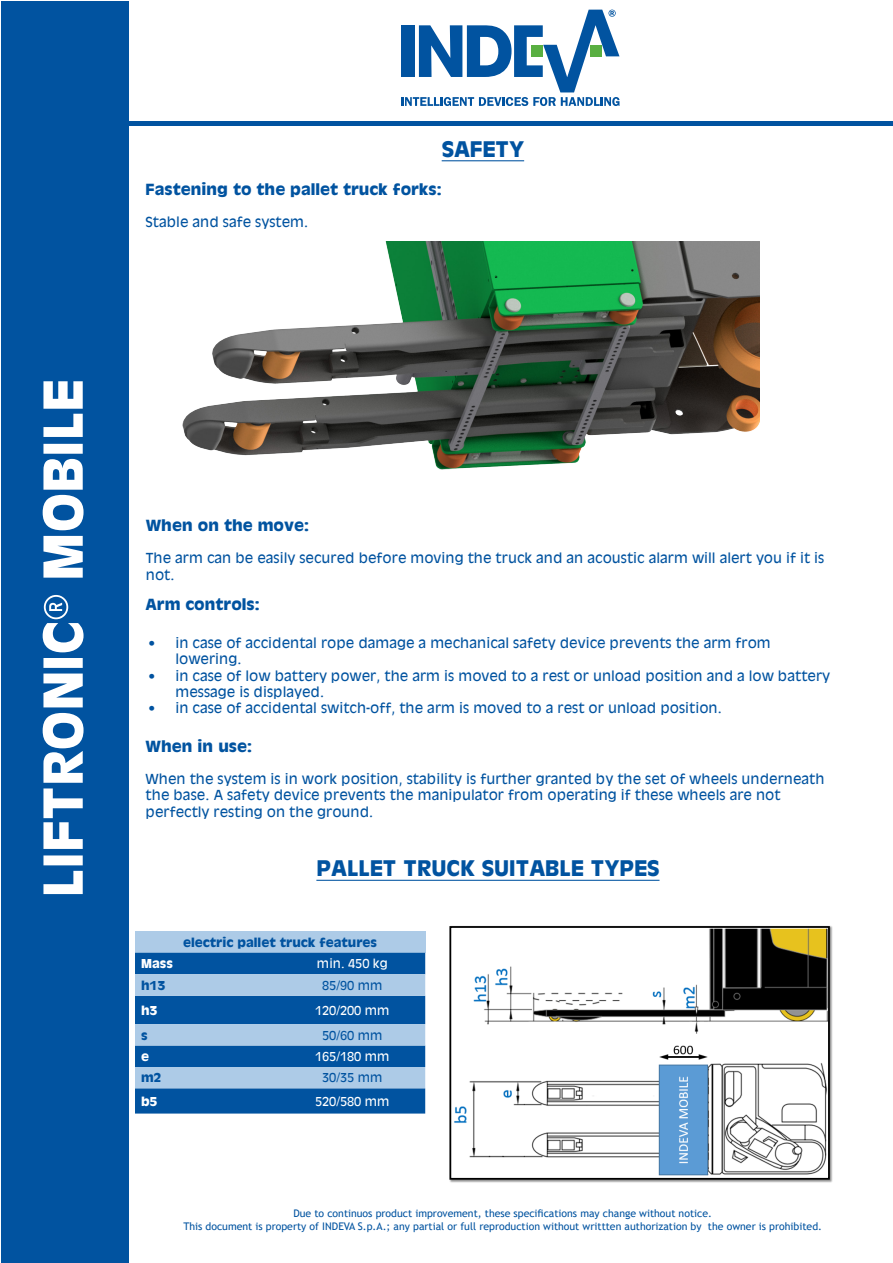
<style>
.page{position:relative;width:893px;height:1263px;background:#fff}
.page>*{position:absolute;margin:0;border:0;box-sizing:border-box;transform-origin:0 0}
.t1{font:700 52.5px "Antique Olive";color:#fff}
.t2{font:700 21px "Antique Olive";color:#0153a0}
.t3{font:700 15px "Antique Olive";color:#0153a0}
.t4{font:13.5px/16.2px "Antique Olive";color:#0153a0}
.t5{font:12px "Antique Olive";color:#fff}
.t6{font:700 12px "Antique Olive";color:#0153a0}
.t7{font:12px "Antique Olive";color:#0153a0}
.t8{font:700 12px "Antique Olive";color:#fff}
.t9{font:10.5px/13.5px "Trebuchet MS";color:#0153a0;text-align:center}
</style>
<div class="page">
<div style="left:1px;top:1px;width:128px;height:1262px;background:#0153a0"></div>
<hr style="left:128px;top:121px;width:765px;height:4px;background:#0153a0">
<svg style="left:401px;top:10px;width:218px;height:96px"></svg>
<img style="left:182px;top:242px;width:578px;height:228px">
<hr style="left:316px;top:880px;width:343px;height:1px;background:#0153a0">
<div style="left:135px;top:931px;width:290px;height:22px;background:#adcbe7"></div>
<svg style="left:135px;top:953px;width:290px;height:160px;background:#4784bd"></svg>
<img style="left:452px;top:929px;width:375px;height:248px">
<div style="left:449px;top:926px;width:381px;height:254px;border:2px solid #000"></div>
<hr style="left:442px;top:160px;width:82px;height:1px;background:#0153a0">
<p class="t2" style="left:442px;top:135px;width:84px">SAFETY</p>
<p class="t3" style="left:146px;top:179px;width:298px">Fastening to the pallet truck forks:</p>
<p class="t4" style="left:146px;top:214px;width:164px">Stable and safe system.</p>
<p class="t1" style="left:28px;top:897px;width:520px;rotate:-90deg">LIFTRONIC® MOBILE</p>
<p class="t3" style="left:146px;top:515px;width:165px">When on the move:</p>
<p class="t4" style="left:146px;top:550px;width:680px">The arm can be easily secured before moving the truck and an acoustic alarm will alert you if it is not.</p>
<p class="t3" style="left:146px;top:595px;width:116px">Arm controls:</p>
<p class="t4" style="left:175px;top:635px;width:597px;text-indent:-27px">• in case of accidental rope damage a mechanical safety device prevents the arm from lowering.</p>
<p class="t4" style="left:175px;top:667px;width:656px;text-indent:-27px">• in case of low battery power, the arm is moved to a rest or unload position and a low battery message is displayed.</p>
<p class="t4" style="left:148px;top:699px;width:575px">• in case of accidental switch-off, the arm is moved to a rest or unload position.</p>
<p class="t3" style="left:146px;top:736px;width:108px">When in use:</p>
<p class="t4" style="left:146px;top:771px;width:681px">When the system is in work position, stability is further granted by the set of wheels underneath the base. A safety device prevents the manipulator from operating if these wheels are not perfectly resting on the ground.</p>
<p class="t2" style="left:316px;top:854px;width:345px">PALLET TRUCK SUITABLE TYPES</p>
<p class="t6" style="left:183px;top:934px;width:196px">electric pallet truck features</p>
<p class="t8" style="left:141px;top:956px;width:34px">Mass</p>
<p class="t5" style="left:317px;top:956px;width:72px">min. 450 kg</p>
<p class="t6" style="left:141px;top:977px;width:26px">h13</p>
<p class="t7" style="left:322px;top:977px;width:62px">85/90 mm</p>
<p class="t8" style="left:141px;top:1002px;width:18px">h3</p>
<p class="t5" style="left:315px;top:1002px;width:76px">120/200 mm</p>
<p class="t6" style="left:141px;top:1027px;width:8px">s</p>
<p class="t7" style="left:322px;top:1027px;width:62px">50/60 mm</p>
<p class="t8" style="left:141px;top:1048px;width:9px">e</p>
<p class="t5" style="left:315px;top:1048px;width:76px">165/180 mm</p>
<p class="t6" style="left:141px;top:1070px;width:22px">m2</p>
<p class="t7" style="left:322px;top:1070px;width:62px">30/35 mm</p>
<p class="t8" style="left:141px;top:1093px;width:18px">b5</p>
<p class="t5" style="left:315px;top:1093px;width:76px">520/580 mm</p>
<p class="t9" style="left:183px;top:1206px;width:640px">Due to continuos product improvement, these specifications may change without notice.<br>This document is property of INDEVA S.p.A.; any partial or full reproduction without writtten authorization by the owner is prohibited.</p>
</div>
